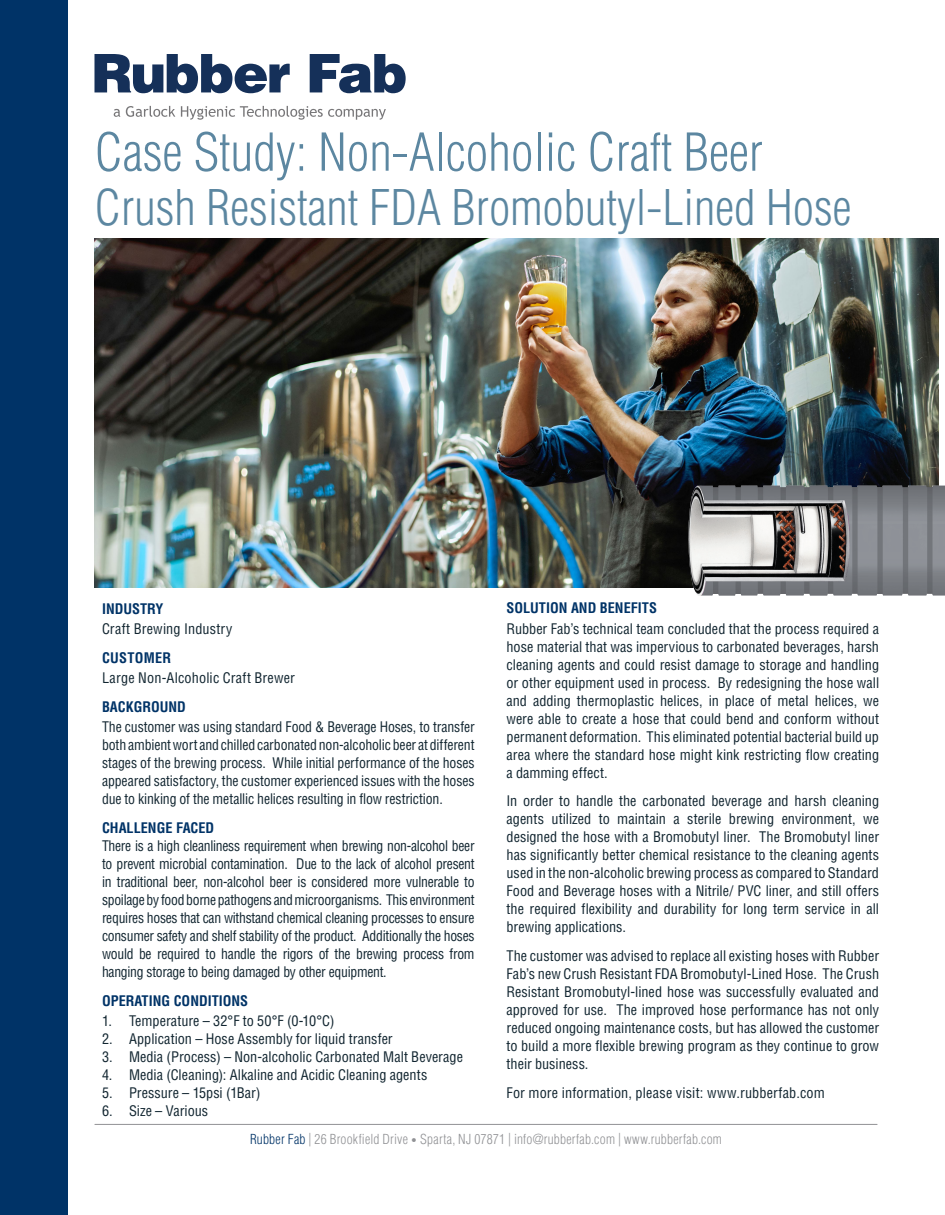
<style>
.page{position:relative;width:945px;height:1215px;background:#fff}
.page>*{position:absolute;margin:0;border:0;box-sizing:border-box;transform-origin:0 0}
.t1{font:300 condensed 51px "Helvetica LT Std";color:#5c87a1}
.t2{font:300 condensed 48px "Helvetica LT Std";color:#5c87a1}
.Body___Main{font:condensed 14.25px/18px "Helvetica LT Std";color:#112530;text-align:justify}
.Body___Main-2{font:condensed 14.25px/18px "Helvetica LT Std";color:#112530;text-align:justify;scale:.96 1}
.t3{font:700 condensed 14.25px "Helvetica LT Std";color:#003367}
.Body___Main-3{font:300 condensed 13.5px "Helvetica LT Std";letter-spacing:.015em;color:#919295}
.s1{color:#003367}
.s2{font-size:10.5px}
</style>
<div class="page">
<hr style="left:95px;top:1124px;width:782px;height:1px;background:#919295">
<svg style="left:94px;top:54px;width:196px;height:39px"></svg>
<svg style="left:310px;top:54px;width:96px;height:39px"></svg>
<svg style="left:114px;top:109px;width:6px;height:8px"></svg>
<svg style="left:126px;top:106px;width:49px;height:11px"></svg>
<svg style="left:181px;top:106px;width:205px;height:14px"></svg>
<img style="left:94px;top:239px;width:845px;height:348px">
<div style="left:0;top:0;width:68px;height:1215px;background:#003367"></div>
<img style="left:688px;top:485px;width:257px;height:111px">
<p class="t1" style="left:94px;top:120px;width:670px">Case Study: Non-Alcoholic Craft Beer</p>
<p class="t2" style="left:94px;top:177px;width:759px">Crush Resistant FDA Bromobutyl-Lined Hose</p>
<p class="t3" style="left:507px;top:599px;width:152px">SOLUTION AND BENEFITS</p>
<p class="Body___Main" style="left:507px;top:619px;width:374px">Rubber Fab’s technical team concluded that the process required a hose material that was impervious to carbonated beverages, harsh cleaning agents and could resist damage to storage and handling or other equipment used in process. By redesigning the hose wall and adding thermoplastic helices, in place of metal helices, we were able to create a hose that could bend and conform without permanent deformation. This eliminated potential bacterial build up area where the standard hose might kink restricting flow creating a damming effect.</p>
<p class="Body___Main" style="left:507px;top:792px;width:374px">In order to handle the carbonated beverage and harsh cleaning agents utilized to maintain a sterile brewing environment, we designed the hose with a Bromobutyl liner. The Bromobutyl liner has significantly better chemical resistance to the cleaning agents used in the non-alcoholic brewing process as compared to Standard Food and Beverage hoses with a Nitrile/ PVC liner, and still offers the required flexibility and durability for long term service in all brewing applications.</p>
<p class="Body___Main" style="left:507px;top:947px;width:374px">The customer was advised to replace all existing hoses with Rubber Fab’s new Crush Resistant FDA Bromobutyl-Lined Hose. The Crush Resistant Bromobutyl-lined hose was successfully evaluated and approved for use. The improved hose performance has not only reduced ongoing maintenance costs, but has allowed the customer to build a more flexible brewing program as they continue to grow their business.</p>
<p class="Body___Main" style="left:507px;top:1084px;width:320px">For more information, please visit: www.rubberfab.com</p>
<p class="Body___Main-3" style="left:250px;top:1131px;width:473px"><span class="s1">Rubber Fab</span> | 26 Brookfield Drive <span class="s2">•</span> Sparta, NJ 07871 | info@rubberfab.com | www.rubberfab.com</p>
<p class="t3" style="left:102px;top:600px;width:63px">INDUSTRY</p>
<p class="Body___Main" style="left:102px;top:620px;width:132px">Craft Brewing Industry</p>
<p class="t3" style="left:102px;top:649px;width:71px">CUSTOMER</p>
<p class="Body___Main" style="left:102px;top:669px;width:194px">Large Non-Alcoholic Craft Brewer</p>
<p class="t3" style="left:102px;top:698px;width:85px">BACKGROUND</p>
<p class="Body___Main" style="left:102px;top:718px;width:374px">The customer was using standard Food &amp; Beverage Hoses, to transfer both ambient wort and chilled carbonated non-alcoholic beer at different stages of the brewing process. While initial performance of the hoses appeared satisfactory, the customer experienced issues with the hoses due to kinking of the metallic helices resulting in flow restriction.</p>
<p class="t3" style="left:102px;top:819px;width:114px">CHALLENGE FACED</p>
<p class="Body___Main-2" style="left:102px;top:837px;width:390px">There is a high cleanliness requirement when brewing non-alcohol beer to prevent microbial contamination. Due to the lack of alcohol present in traditional beer, non-alcohol beer is considered more vulnerable to spoilage by food borne pathogens and microorganisms. This environment requires hoses that can withstand chemical cleaning processes to ensure consumer safety and shelf stability of the product. Additionally the hoses would be required to handle the rigors of the brewing process from hanging storage to being damaged by other equipment.</p>
<p class="t3" style="left:102px;top:992px;width:148px">OPERATING CONDITIONS</p>
<p class="Body___Main" style="left:102px;top:1012px;width:234px">1. Temperature – 32°F to 50°F (0-10°C)</p>
<p class="Body___Main" style="left:102px;top:1030px;width:292px">2. Application – Hose Assembly for liquid transfer</p>
<p class="Body___Main" style="left:102px;top:1048px;width:363px">3. Media (Process) – Non-alcoholic Carbonated Malt Beverage</p>
<p class="Body___Main" style="left:102px;top:1066px;width:327px">4. Media (Cleaning): Alkaline and Acidic Cleaning agents</p>
<p class="Body___Main" style="left:102px;top:1084px;width:160px">5. Pressure – 15psi (1Bar)</p>
<p class="Body___Main" style="left:102px;top:1102px;width:108px">6. Size – Various</p>
</div>
